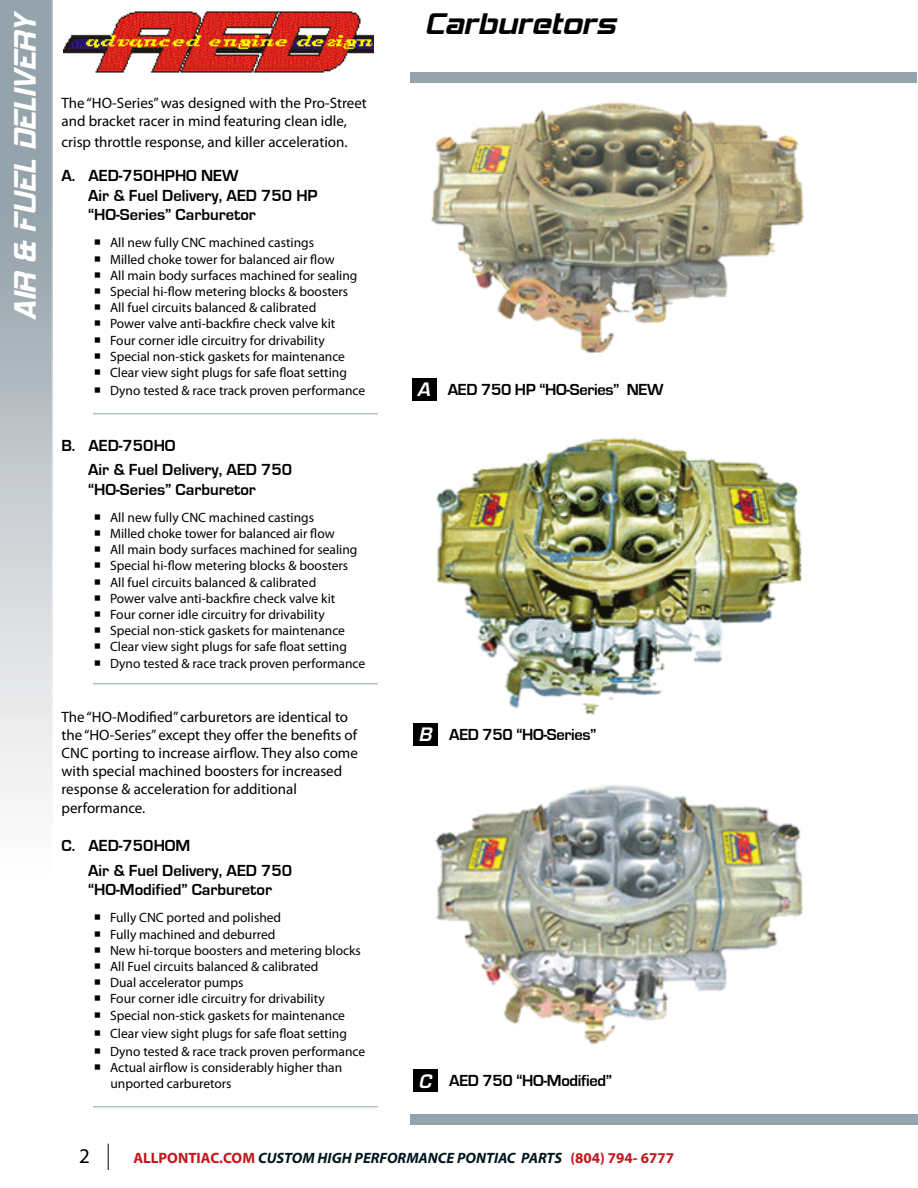
<style>
.page{position:relative;width:918px;height:1188px;background:#fff}
.page>*{position:absolute;margin:0;border:0;box-sizing:border-box;transform-origin:0 0}
.t1{font:37.5px "Hemi Head 426";color:#fff}
.t2{font:36px "Hemi Head 426";color:#000}
.t3{font:21px "Myriad Pro";color:#000}
.t4{font:700 16.5px/19.8px "Eurostile";color:#000}
.t5{font:700 16.5px "Eurostile";letter-spacing:-.02em;color:#000}
.t6{font:15px/18px "Myriad Pro";color:#000}
.t7{font:italic 700 15px "Myriad Pro";color:#00161c}
.t8{font:13.5px/16.2px "Myriad Pro";color:#000}
.s1{font-family:"Eurostile LT Std";font-weight:600;font-style:italic;font-size:18px;color:#fff}
.s2{font-style:normal;color:#c4161c}
</style>
<div class="page">
<svg style="left:108px;top:1144px;width:1px;height:26px"></svg>
<img style="left:410px;top:82px;width:507px;height:988px">
<div style="left:410px;top:72px;width:507px;height:10px;background:#95a3ac"></div>
<div style="left:410px;top:1114px;width:508px;height:11px;background:#95a3ac"></div>
<img style="left:63px;top:11px;width:310px;height:62px">
<hr style="left:93px;top:414px;width:285px;height:1px;background:#95a3ab">
<hr style="left:93px;top:1107px;width:285px;height:1px;background:#95a3ab">
<hr style="left:93px;top:684px;width:285px;height:1px;background:#95a3ab">
<div style="left:412px;top:378px;width:24px;height:22px;background:#000"></div>
<div style="left:413px;top:723px;width:25px;height:23px;background:#000"></div>
<div style="left:413px;top:1070px;width:25px;height:22px;background:#000"></div>
<img style="left:0;top:0;width:53px;height:798px">
<p class="t1" style="left:9px;top:321px;width:312px;rotate:-90deg">AIR &amp; FUEL DELIVERY</p>
<p class="t6" style="left:62px;top:94px;width:307px">The “HO-Series” was designed with the Pro-Street and bracket racer in mind featuring clean idle,</p>
<p class="t6" style="left:62px;top:133px;width:288px">crisp throttle response, and killer acceleration.</p>
<p class="t4" style="left:88px;top:166px;width:231px;text-indent:-27px">A. AED-750HPHO NEW<br>Air &amp; Fuel Delivery, AED 750 HP “HO-Series” Carburetor</p>
<p class="t8" style="left:94px;top:234px;width:222px">○ All new fully CNC machined castings</p>
<p class="t8" style="left:94px;top:251px;width:242px">○ Milled choke tower for balanced air flow</p>
<p class="t8" style="left:94px;top:267px;width:265px">○ All main body surfaces machined for sealing</p>
<p class="t8" style="left:94px;top:283px;width:256px">○ Special hi-flow metering blocks &amp; boosters</p>
<p class="t8" style="left:94px;top:299px;width:224px">○ All fuel circuits balanced &amp; calibrated</p>
<p class="t8" style="left:94px;top:315px;width:243px">○ Power valve anti-backfire check valve kit</p>
<p class="t8" style="left:94px;top:332px;width:232px">○ Four corner idle circuitry for drivability</p>
<p class="t8" style="left:94px;top:348px;width:253px">○ Special non-stick gaskets for maintenance</p>
<p class="t8" style="left:94px;top:364px;width:255px">○ Clear view sight plugs for safe float setting</p>
<p class="t8" style="left:94px;top:382px;width:273px">○ Dyno tested &amp; race track proven performance</p>
<p class="t4" style="left:88px;top:433px;width:206px;line-height:24.3px;text-indent:-27px">B. AED-750HO<br>Air &amp; Fuel Delivery, AED 750</p>
<p class="t4" style="left:88px;top:480px;width:169px">“HO-Series” Carburetor</p>
<p class="t8" style="left:94px;top:509px;width:222px">○ All new fully CNC machined castings</p>
<p class="t8" style="left:94px;top:525px;width:242px">○ Milled choke tower for balanced air flow</p>
<p class="t8" style="left:94px;top:541px;width:265px">○ All main body surfaces machined for sealing</p>
<p class="t8" style="left:94px;top:558px;width:256px">○ Special hi-flow metering blocks &amp; boosters</p>
<p class="t8" style="left:94px;top:574px;width:224px">○ All fuel circuits balanced &amp; calibrated</p>
<p class="t8" style="left:94px;top:590px;width:243px">○ Power valve anti-backfire check valve kit</p>
<p class="t8" style="left:94px;top:606px;width:232px">○ Four corner idle circuitry for drivability</p>
<p class="t8" style="left:94px;top:622px;width:253px">○ Special non-stick gaskets for maintenance</p>
<p class="t8" style="left:94px;top:639px;width:255px">○ Clear view sight plugs for safe float setting</p>
<p class="t8" style="left:94px;top:655px;width:273px">○ Dyno tested &amp; race track proven performance</p>
<p class="t6" style="left:62px;top:707px;width:298px">The “HO-Modified” carburetors are identical to the “HO-Series” except they offer the benefits of CNC porting to increase airflow. They also come with special machined boosters for increased response &amp; acceleration for additional</p>
<p class="t6" style="left:62px;top:799px;width:85px">performance.</p>
<p class="t4" style="left:88px;top:834px;width:206px;line-height:24.3px;text-indent:-27px">C. AED-750HOM<br>Air &amp; Fuel Delivery, AED 750</p>
<p class="t4" style="left:88px;top:880px;width:185px">“HO-Modified” Carburetor</p>
<p class="t8" style="left:94px;top:909px;width:189px">○ Fully CNC ported and polished</p>
<p class="t8" style="left:94px;top:926px;width:183px">○ Fully machined and deburred</p>
<p class="t8" style="left:94px;top:942px;width:268px">○ New hi-torque boosters and metering blocks</p>
<p class="t8" style="left:94px;top:958px;width:226px">○ All Fuel circuits balanced &amp; calibrated</p>
<p class="t8" style="left:94px;top:974px;width:151px">○ Dual accelerator pumps</p>
<p class="t8" style="left:94px;top:990px;width:232px">○ Four corner idle circuitry for drivability</p>
<p class="t8" style="left:94px;top:1007px;width:253px">○ Special non-stick gaskets for maintenance</p>
<p class="t8" style="left:94px;top:1025px;width:255px">○ Clear view sight plugs for safe float setting</p>
<p class="t8" style="left:94px;top:1043px;width:273px">○ Dyno tested &amp; race track proven performance</p>
<p class="t8" style="left:111px;top:1059px;width:233px;text-indent:-17px">○ Actual airflow is considerably higher than unported carburetors</p>
<p class="t2" style="left:425px;top:9px;width:192px">Carburetors</p>
<p class="t5" style="left:417px;top:381px;width:248px"><span class="s1">A</span> AED 750 HP “HO-Series” NEW</p>
<p class="t5" style="left:418px;top:726px;width:179px"><span class="s1">B</span> AED 750 “HO-Series”</p>
<p class="t5" style="left:418px;top:1072px;width:195px"><span class="s1">C</span> AED 750 “HO-Modified”</p>
<p class="t3" style="left:79px;top:1143px;width:12px">2</p>
<p class="t7" style="left:133px;top:1148px;width:542px"><span class="s2">ALLPONTIAC.COM</span> CUSTOM HIGH PERFORMANCE PONTIAC PARTS <span class="s2">(804) 794- 6777</span></p>
</div>
